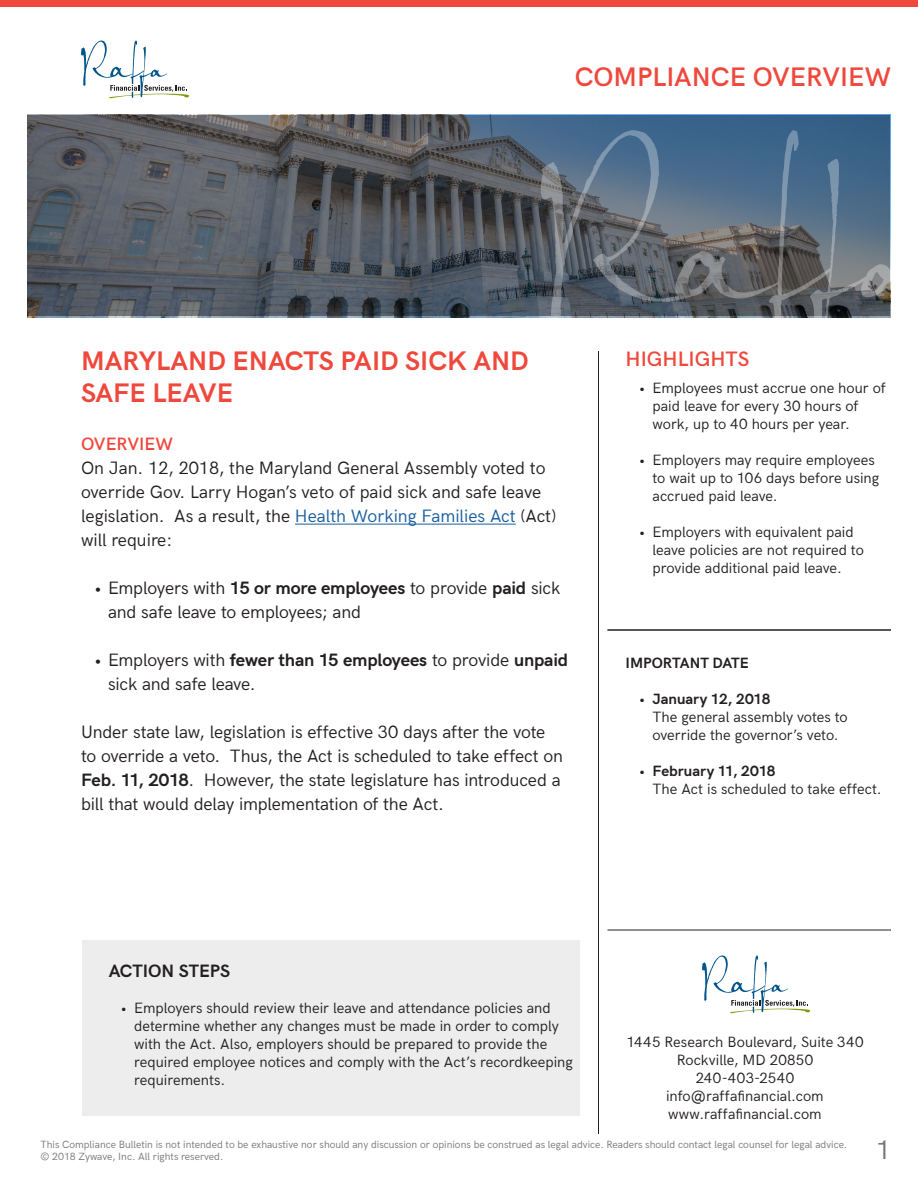
<style>
.page{position:relative;width:918px;height:1188px;background:#fff}
.page>*{position:absolute;margin:0;border:0;box-sizing:border-box;transform-origin:0 0}
.t1{font:700 27px/32.4px "HK Grotesk";color:#ef483c}
.t2{font:600 27px "HK Grotesk";color:#ef483c}
.t3{font:27px "HK Grotesk";color:#777779}
.t4{font:600 21px "HK Grotesk";color:#ef483c}
.t5{font:18px/24px "HK Grotesk";letter-spacing:-.005em;color:#231f20}
.t6{font:700 18px "HK Grotesk";letter-spacing:-.01em;color:#231f20}
.t7{font:600 18px "HK Grotesk";color:#ef483c}
.t8{font:15px/18px "HK Grotesk";color:#231f20;text-align:center}
.t9{font:700 15px "HK Grotesk";color:#231f20}
.t10{font:10.5px/12px "HK Grotesk";color:#777779}
.s1{color:#175d9e}
.s2{font-weight:700}
.s3{font-weight:400}
</style>
<div class="page">
<div style="left:0;top:0;width:918px;height:7px;background:#ef483c"></div>
<svg style="left:81px;top:40px;width:108px;height:58px"></svg>
<svg style="left:28px;top:116px;width:862px;height:200px;background:#535961"></svg>
<hr style="left:598px;top:351px;width:1px;height:783px;background:#231f20">
<svg style="left:702px;top:955px;width:108px;height:58px"></svg>
<hr style="left:608px;top:930px;width:283px;height:1px;background:#231f20">
<svg style="left:540px;top:129px;width:351px;height:188px;background:#59697a"></svg>
<div style="left:82px;top:941px;width:498px;height:175px;background:#ecedec"></div>
<hr style="left:295px;top:524px;width:221px;height:1px;background:#175d9e">
<hr style="left:608px;top:630px;width:283px;height:1px;background:#231f20">
<h1 class="t2" style="left:575px;top:57px;width:318px">COMPLIANCE OVERVIEW</h1>
<p class="t1" style="left:81px;top:342px;width:449px">MARYLAND ENACTS PAID SICK AND<br>SAFE LEAVE</p>
<p class="t7" style="left:81px;top:431px;width:94px">OVERVIEW</p>
<p class="t5" style="left:81px;top:455px;width:477px">On Jan. 12, 2018, the Maryland General Assembly voted to override Gov. Larry Hogan’s veto of paid sick and safe leave legislation. As a result, the <span class="s1">Health Working Families Act</span> (Act) will require:</p>
<p class="t5" style="left:94px;top:575px;width:467px">• Employers with <span class="s2">15 or more employees</span> to provide <span class="s2">paid</span> sick</p>
<p class="t5" style="left:108px;top:599px;width:255px">and safe leave to employees; and</p>
<p class="t6" style="left:94px;top:647px;width:475px"><span class="s3">• Employers with</span> fewer than 15 employees <span class="s3">to provide</span> unpaid</p>
<p class="t5" style="left:108px;top:671px;width:149px">sick and safe leave.</p>
<p class="t5" style="left:81px;top:719px;width:484px">Under state law, legislation is effective 30 days after the vote to override a veto. Thus, the Act is scheduled to take effect on <span class="s2">Feb. 11, 2018</span>. However, the state legislature has introduced a bill that would delay implementation of the Act.</p>
<h2 class="t4" style="left:626px;top:343px;width:125px">HIGHLIGHTS</h2>
<p class="t8" style="left:639px;top:378px;width:248px">• Employees must accrue one hour of</p>
<p class="t8" style="left:652px;top:396px;width:207px">paid leave for every 30 hours of</p>
<p class="t8" style="left:652px;top:414px;width:199px">work, up to 40 hours per year.</p>
<p class="t8" style="left:639px;top:450px;width:237px">• Employers may require employees</p>
<p class="t8" style="left:652px;top:468px;width:228px">to wait up to 106 days before using</p>
<p class="t8" style="left:652px;top:486px;width:127px">accrued paid leave.</p>
<p class="t8" style="left:639px;top:522px;width:216px">• Employers with equivalent paid</p>
<p class="t8" style="left:652px;top:540px;width:213px">leave policies are not required to</p>
<p class="t8" style="left:652px;top:558px;width:191px">provide additional paid leave.</p>
<p class="t9" style="left:626px;top:651px;width:125px">IMPORTANT DATE</p>
<p class="t9" style="left:639px;top:687px;width:133px"><span class="s3">•</span> January 12, 2018</p>
<p class="t8" style="left:652px;top:707px;width:197px">The general assembly votes to</p>
<p class="t8" style="left:652px;top:725px;width:188px">override the governor’s veto.</p>
<p class="t9" style="left:639px;top:759px;width:138px"><span class="s3">•</span> February 11, 2018</p>
<p class="t8" style="left:652px;top:779px;width:231px">The Act is scheduled to take effect.</p>
<p class="t6" style="left:109px;top:958px;width:123px">ACTION STEPS</p>
<p class="t8" style="left:121px;top:998px;width:432px">• Employers should review their leave and attendance policies and</p>
<p class="t8" style="left:134px;top:1016px;width:426px">determine whether any changes must be made in order to comply</p>
<p class="t8" style="left:134px;top:1034px;width:415px">with the Act. Also, employers should be prepared to provide the</p>
<p class="t8" style="left:134px;top:1052px;width:440px">required employee notices and comply with the Act’s recordkeeping</p>
<p class="t8" style="left:134px;top:1070px;width:92px">requirements.</p>
<p class="t8" style="left:626px;top:1032px;width:239px">1445 Research Boulevard, Suite 340<br>Rockville, MD 20850<br>240-403-2540 info@raffafinancial.com www.raffafinancial.com</p>
<p class="t10" style="left:40px;top:1138px;width:808px">This Compliance Bulletin is not intended to be exhaustive nor should any discussion or opinions be construed as legal advice. Readers should contact legal counsel for legal advice. © 2018 Zywave, Inc. All rights reserved.</p>
<h1 class="t3" style="left:876px;top:1129px;width:17px">1</h1>
</div>
